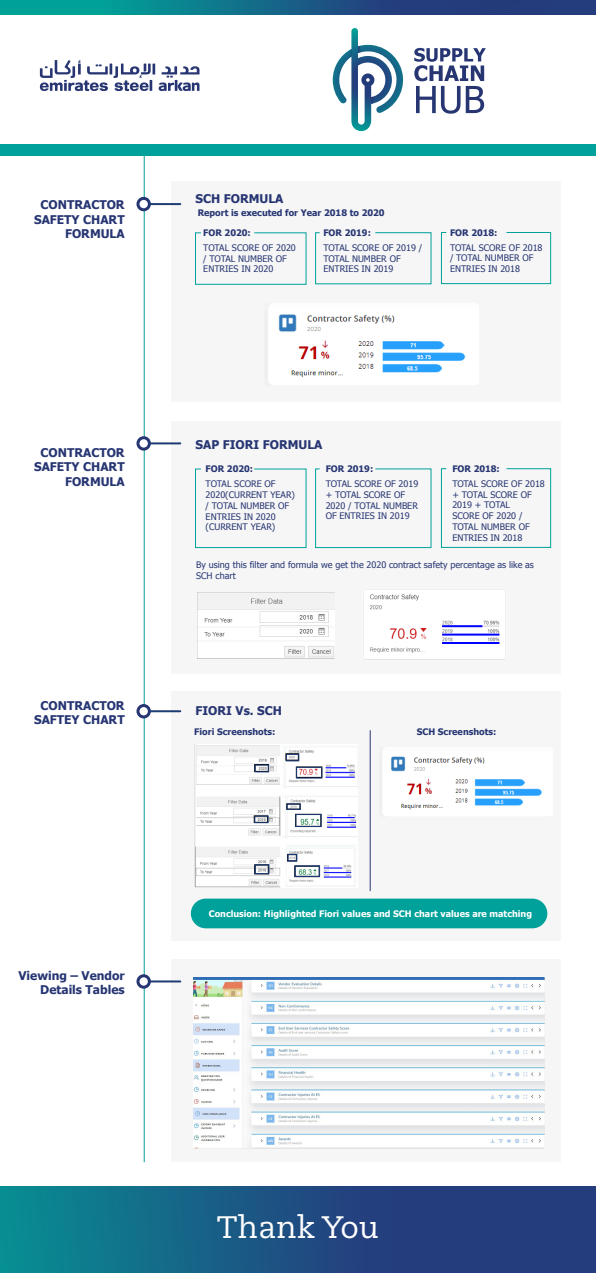
<style>
.page{position:relative;width:596px;height:1273px;background:#fff}
.page>*{position:absolute;margin:0;border:0;box-sizing:border-box;transform-origin:0 0}
.t1{font:31px "Caecilia LT Pro 55 Roman";color:#fff}
.t2{font:700 12px/14.4px "Tahoma";color:#273673;text-align:right}
.t3{font:9px/10.8px "Tahoma";color:#273673}
.t4{font:700 9px "Tahoma";color:#273673}
.t5{font:700 9px "Tahoma";color:#fff}
</style>
<div class="page">
<div style="left:171px;top:181px;width:389px;height:221px;background:#f6f6f6"></div>
<div style="left:171px;top:420px;width:389px;height:253px;background:#f6f6f6"></div>
<div style="left:171px;top:691px;width:389px;height:249px;background:#f6f6f6"></div>
<div style="left:171px;top:958px;width:389px;height:203px;background:#f6f6f6"></div>
<hr style="left:144px;top:154px;width:1px;height:1007px;background:#00a19a">
<div style="left:0;top:144px;width:595px;height:11px;background:#00a19a"></div>
<svg style="left:0;top:1186px;width:595px;height:86px;background:#1b5683"></svg>
<svg style="left:0;top:0;width:595px;height:14px;background:#156687"></svg>
<svg style="left:40px;top:60px;width:159px;height:31px"></svg>
<svg style="left:332px;top:28px;width:72px;height:103px"></svg>
<svg style="left:414px;top:48px;width:71px;height:66px"></svg>
<div style="left:138px;top:198px;width:11px;height:12px;background:#fff;border-radius:50%"></div>
<div style="left:136px;top:197px;width:15px;height:14px;border:3px solid #273673;border-radius:50%"></div>
<hr style="left:149px;top:203px;width:31px;height:2px;background:#1e3c74">
<svg style="left:195px;top:232px;width:112px;height:53px"></svg>
<svg style="left:315px;top:232px;width:117px;height:53px"></svg>
<svg style="left:440px;top:232px;width:111px;height:52px"></svg>
<svg style="left:195px;top:468px;width:112px;height:80px"></svg>
<svg style="left:315px;top:468px;width:117px;height:80px"></svg>
<svg style="left:440px;top:468px;width:111px;height:80px"></svg>
<img style="left:279px;top:314px;width:187px;height:63px">
<div style="left:138px;top:437px;width:11px;height:12px;background:#fff;border-radius:50%"></div>
<div style="left:136px;top:436px;width:15px;height:14px;border:3px solid #273673;border-radius:50%"></div>
<hr style="left:149px;top:442px;width:31px;height:2px;background:#1e3c74">
<div style="left:138px;top:705px;width:11px;height:11px;background:#fff;border-radius:50%"></div>
<div style="left:136px;top:704px;width:15px;height:14px;border:3px solid #273673;border-radius:50%"></div>
<hr style="left:149px;top:710px;width:31px;height:2px;background:#1e3c74">
<div style="left:138px;top:975px;width:11px;height:11px;background:#fff;border-radius:50%"></div>
<div style="left:136px;top:974px;width:15px;height:14px;border:3px solid #273673;border-radius:50%"></div>
<hr style="left:149px;top:980px;width:31px;height:2px;background:#1e3c74">
<img style="left:197px;top:592px;width:137px;height:66px">
<img style="left:364px;top:594px;width:141px;height:66px">
<hr style="left:369px;top:730px;width:1px;height:160px;background:#273673">
<img style="left:391px;top:756px;width:151px;height:54px">
<img style="left:195px;top:745px;width:162px;height:142px">
<div style="left:286px;top:753px;width:13px;height:8px;border:1px solid #1e3c74"></div>
<div style="left:296px;top:766px;width:26px;height:12px;border:1px solid #1e3c74"></div>
<div style="left:254px;top:764px;width:15px;height:8px;border:1px solid #1e3c74"></div>
<div style="left:254px;top:815px;width:14px;height:8px;border:1px solid #1e3c74"></div>
<div style="left:254px;top:864px;width:15px;height:10px;border:1px solid #1e3c74"></div>
<div style="left:287px;top:853px;width:10px;height:8px;border:1px solid #1e3c74"></div>
<div style="left:294px;top:865px;width:26px;height:11px;border:1px solid #1e3c74"></div>
<div style="left:286px;top:803px;width:14px;height:6px;border:1px solid #1e3c74"></div>
<div style="left:295px;top:813px;width:26px;height:13px;border:1px solid #1e3c74"></div>
<div style="left:191px;top:898px;width:356px;height:30px;background:#00a19a;border-radius:15px"></div>
<img style="left:193px;top:977px;width:352px;height:171px">
<h2 class="t2" style="left:34px;top:197px;width:92px">CONTRACTOR<br>SAFETY CHART<br>FORMULA</h2>
<h2 class="t2" style="left:34px;top:444px;width:92px">CONTRACTOR<br>SAFETY CHART<br>FORMULA</h2>
<h2 class="t2" style="left:34px;top:697px;width:92px;text-align:center">CONTRACTOR<br>SAFTEY CHART</h2>
<h2 class="t2" style="left:18px;top:967px;width:108px">Viewing – Vendor<br>Details Tables</h2>
<h2 class="t2" style="left:195px;top:190px;width:89px">SCH FORMULA</h2>
<p class="t4" style="left:198px;top:206px;width:188px">Report is executed for Year 2018 to 2020</p>
<p class="t4" style="left:203px;top:226px;width:49px">FOR 2020:</p>
<p class="t3" style="left:203px;top:242px;width:94px">TOTAL SCORE OF 2020 / TOTAL NUMBER OF<br>ENTRIES IN 2020</p>
<p class="t4" style="left:323px;top:226px;width:49px">FOR 2019:</p>
<p class="t3" style="left:323px;top:241px;width:100px">TOTAL SCORE OF 2019 /<br>TOTAL NUMBER OF<br>ENTRIES IN 2019</p>
<p class="t4" style="left:449px;top:226px;width:49px">FOR 2018:</p>
<p class="t3" style="left:449px;top:241px;width:94px">TOTAL SCORE OF 2018 / TOTAL NUMBER OF<br>ENTRIES IN 2018</p>
<h2 class="t2" style="left:195px;top:436px;width:128px">SAP FIORI FORMULA</h2>
<p class="t4" style="left:205px;top:462px;width:49px">FOR 2020:</p>
<p class="t3" style="left:205px;top:478px;width:91px">TOTAL SCORE OF<br>2020(CURRENT YEAR) / TOTAL NUMBER OF<br>ENTRIES IN 2020 (CURRENT YEAR)</p>
<p class="t4" style="left:325px;top:462px;width:49px">FOR 2019:</p>
<p class="t3" style="left:325px;top:478px;width:94px">TOTAL SCORE OF 2019 + TOTAL SCORE OF<br>2020 / TOTAL NUMBER<br>OF ENTRIES IN 2019</p>
<p class="t4" style="left:452px;top:462px;width:49px">FOR 2018:</p>
<p class="t3" style="left:452px;top:477px;width:94px">TOTAL SCORE OF 2018 + TOTAL SCORE OF<br>2019 + TOTAL<br>SCORE OF 2020 /<br>TOTAL NUMBER OF<br>ENTRIES IN 2018</p>
<p class="t3" style="left:196px;top:559px;width:339px">By using this filter and formula we get the 2020 contract safety percentage as like as<br>SCH chart</p>
<h2 class="t2" style="left:195px;top:702px;width:88px">FIORI Vs. SCH</h2>
<p class="t4" style="left:194px;top:725px;width:83px">Fiori Screenshots:</p>
<p class="t4" style="left:416px;top:725px;width:81px">SCH Screenshots:</p>
<p class="t5" style="left:208px;top:907px;width:324px">Conclusion: Highlighted Fiori values and SCH chart values are matching</p>
<h1 class="t1" style="left:217px;top:1206px;width:164px">Thank You</h1>
</div>
